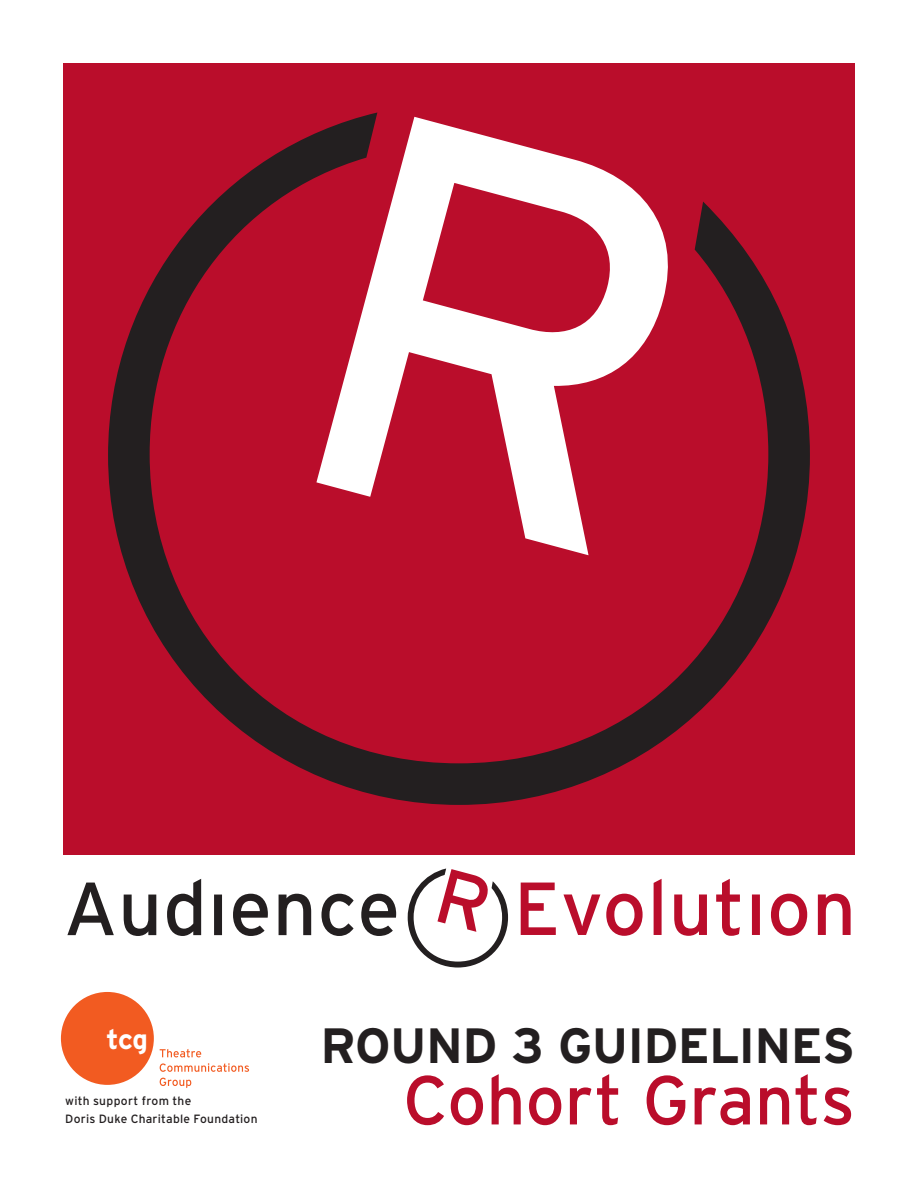
<style>
.page{position:relative;width:918px;height:1188px;background:#fff}
.page>*{position:absolute;margin:0;border:0;box-sizing:border-box;transform-origin:0 0}
.t1{font:69px "Interstate";letter-spacing:-.005em;color:#ba0d2b}
.t2{font:700 49.5px "Interstate";letter-spacing:-.015em;color:#231f20}
.t3{font:700 27.75px "Interstate";color:#fff}
.Normal_9_75pts{font:12px/18px "Interstate";letter-spacing:.02em;color:#231f20}
</style>
<div class="page">
<div style="left:63px;top:63px;width:792px;height:792px;background:#ba0d2b"></div>
<svg style="left:108px;top:113px;width:702px;height:692px"></svg>
<svg style="left:316px;top:117px;width:367px;height:438px"></svg>
<svg style="left:521px;top:879px;width:330px;height:57px"></svg>
<svg style="left:408px;top:869px;width:100px;height:99px"></svg>
<svg style="left:67px;top:879px;width:329px;height:57px"></svg>
<div style="left:61px;top:992px;width:93px;height:93px;background:#f25b21;border-radius:50%"></div>
<svg style="left:160px;top:1049px;width:41px;height:8px"></svg>
<svg style="left:160px;top:1063px;width:89px;height:9px"></svg>
<svg style="left:160px;top:1078px;width:31px;height:10px"></svg>
<p class="t3" style="left:107px;top:1023px;width:43px">tcg</p>
<p class="Normal_9_75pts" style="left:65px;top:1091px;width:194px">with support from the<br>Doris Duke Charitable Foundation</p>
<p class="t2" style="left:321px;top:1018px;width:536px">ROUND 3 GUIDELINES</p>
<p class="t1" style="left:403px;top:1062px;width:453px">Cohort Grants</p>
</div>
